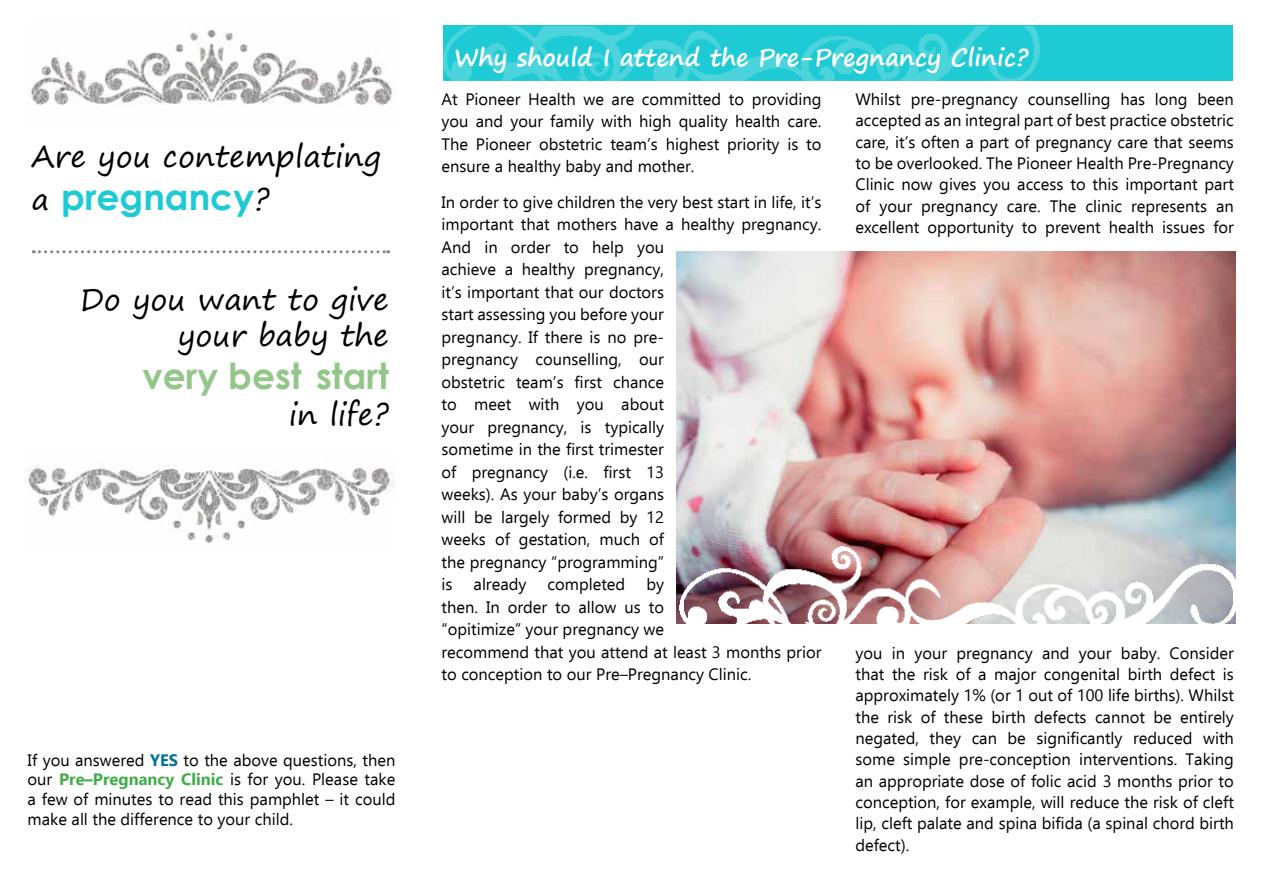
<style>
.page{position:relative;width:1263px;height:893px;background:#fff}
.page>*{position:absolute;margin:0;border:0;box-sizing:border-box;transform-origin:0 0}
.t1{font:700 36px "Century Gothic";color:#93c789}
.t2{font:700 36px "Century Gothic";color:#1ecad3}
.t3{font:30px/36px "Segoe Print";color:#000;text-align:right}
.t4{font:700 24px "Segoe Print";color:#fff}
.t5{font:16.5px/22.5px "Ebrima";color:#000;text-align:justify}
.s1{font-family:"Segoe Print";font-weight:400;font-size:30px;color:#000}
.s2{font-weight:700;color:#007298}
.s3{font-weight:700;color:#41ad49}
</style>
<div class="page">
<div style="left:443px;top:26px;width:789px;height:55px;background:#1ecad3"></div>
<img style="left:443px;top:26px;width:596px;height:54px">
<img style="left:31px;top:29px;width:362px;height:76px">
<img style="left:25px;top:465px;width:369px;height:79px">
<svg style="left:33px;top:250px;width:356px;height:3px"></svg>
<img style="left:677px;top:252px;width:558px;height:372px">
<img style="left:679px;top:547px;width:557px;height:77px">
<h2 class="t3" style="left:32px;top:137px;width:351px">Are you contemplating</h2>
<h1 class="t2" style="left:32px;top:170px;width:240px"><span class="s1">a</span> pregnancy<span class="s1">?</span></h1>
<h2 class="t3" style="left:80px;top:280px;width:310px">Do you want to give your baby the</h2>
<h1 class="t1" style="left:143px;top:348px;width:248px">very best start</h1>
<h2 class="t3" style="left:289px;top:396px;width:102px">in life?</h2>
<p class="t5" style="left:28px;top:749px;width:369px;line-height:19.8px">If you answered <span class="s2">YES</span> to the above questions, then our <span class="s3">Pre–Pregnancy Clinic</span> is for you. Please take a few of minutes to read this pamphlet – it could make all the difference to your child.</p>
<h3 class="t4" style="left:454px;top:36px;width:576px">Why should I attend the Pre-Pregnancy Clinic?</h3>
<p class="t5" style="left:441px;top:87px;width:381px">At Pioneer Health we are committed to providing you and your family with high quality health care.<br>The Pioneer obstetric team’s highest priority is to ensure a healthy baby and mother.</p>
<p class="t5" style="left:441px;top:190px;width:381px;text-align:left">In order to give children the very best start in life, it’s important that mothers have a healthy pregnancy.<br>And in order to help you<br>achieve a healthy pregnancy,<br>it’s important that our doctors<br>start assessing you before your<br>pregnancy. If there is no pre-<br>pregnancy counselling, our<br>obstetric team’s first chance<br>to meet with you about<br>your pregnancy, is typically<br>sometime in the first trimester<br>of pregnancy (i.e. first 13<br>weeks). As your baby’s organs<br>will be largely formed by 12<br>weeks of gestation, much of<br>the pregnancy “programming”<br>is</p>
<p class="t5" style="left:441px;top:573px;width:381px;text-align:left;text-indent:205px">by<br>then. In order to allow us to<br>“opitimize” your pregnancy we<br>recommend that you attend at least 3 months prior to conception to our Pre–Pregnancy Clinic.</p>
<p class="t5" style="left:474px;top:573px;width:54px">already</p>
<p class="t5" style="left:547px;top:573px;width:79px">completed</p>
<p class="t5" style="left:855px;top:88px;width:380px;line-height:21.3px">Whilst pre-pregnancy counselling has long been accepted as an integral part of best practice obstetric care, it’s often a part of pregnancy care that seems to be overlooked. The Pioneer Health Pre-Pregnancy Clinic now gives you access to this important part of your pregnancy care. The clinic represents an excellent opportunity to prevent health issues for</p>
<p class="t5" style="left:855px;top:642px;width:380px;line-height:21.3px">you in your pregnancy and your baby. Consider that the risk of a major congenital birth defect is approximately 1% (or 1 out of 100 life births). Whilst the risk of these birth defects cannot be entirely negated, they can be significantly reduced with some simple pre-conception interventions. Taking an appropriate dose of folic acid 3 months prior to conception, for example, will reduce the risk of cleft lip, cleft palate and spina bifida (a spinal chord birth defect).</p>
</div>
